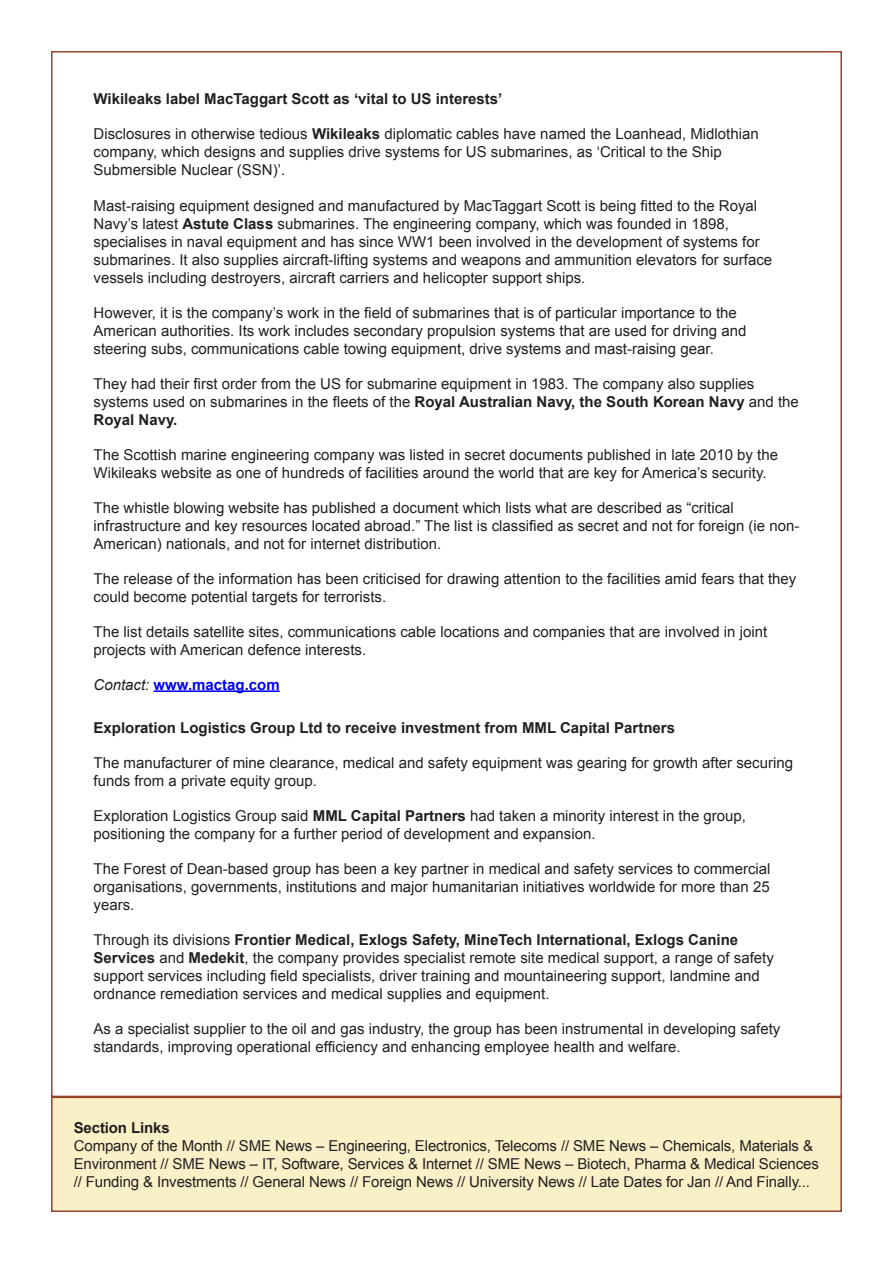
<style>
.page{position:relative;width:893px;height:1263px;background:#fff}
.page>*{position:absolute;margin:0;border:0;box-sizing:border-box;transform-origin:0 0}
.Main_text{font:15px/18px "Arial";color:#231f20}
.Story_title{font:700 15px "Arial";color:#231f20}
.Main_text-2{font:700 15px "Arial";color:#00f}
.s1{font-weight:700}
.s2{font-weight:400;font-style:italic;color:#231f20}
</style>
<div class="page">
<div style="left:52px;top:1097px;width:789px;height:114px;background:#faf0c8"></div>
<div style="left:51px;top:1096px;width:791px;height:116px;border:2px solid #994429"></div>
<hr style="left:154px;top:690px;width:126px;height:2px;background:#00f">
<p class="Story_title" style="left:94px;top:89px;width:410px">Wikileaks label MacTaggart Scott as ‘vital to US interests’</p>
<p class="Main_text" style="left:94px;top:125px;width:667px">Disclosures in otherwise tedious <span class="s1">Wikileaks</span> diplomatic cables have named the Loanhead, Midlothian company, which designs and supplies drive systems for US submarines, as ‘Critical to the Ship<br>Submersible Nuclear (SSN)’.</p>
<p class="Main_text" style="left:94px;top:196px;width:680px">Mast-raising equipment designed and manufactured by MacTaggart Scott is being fitted to the Royal Navy’s latest <span class="s1">Astute Class</span> submarines. The engineering company, which was founded in 1898, specialises in naval equipment and has since WW1 been involved in the development of systems for submarines. It also supplies aircraft-lifting systems and weapons and ammunition elevators for surface vessels including destroyers, aircraft carriers and helicopter support ships.</p>
<p class="Main_text" style="left:94px;top:303px;width:654px">However, it is the company’s work in the field of submarines that is of particular importance to the<br>American authorities. Its work includes secondary propulsion systems that are used for driving and steering subs, communications cable towing equipment, drive systems and mast-raising gear.</p>
<p class="Main_text" style="left:94px;top:374px;width:707px">They had their first order from the US for submarine equipment in 1983. The company also supplies systems used on submarines in the fleets of the <span class="s1">Royal Australian Navy, the South Korean Navy</span> and the<br><span class="s1">Royal Navy.</span></p>
<p class="Main_text" style="left:94px;top:445px;width:686px">The Scottish marine engineering company was listed in secret documents published in late 2010 by the<br>Wikileaks website as one of hundreds of facilities around the world that are key for America’s security.</p>
<p class="Main_text" style="left:94px;top:498px;width:707px">The whistle blowing website has published a document which lists what are described as “critical infrastructure and key resources located abroad.” The list is classified as secret and not for foreign (ie non-<br>American) nationals, and not for internet distribution.</p>
<p class="Main_text" style="left:94px;top:569px;width:704px">The release of the information has been criticised for drawing attention to the facilities amid fears that they could become potential targets for terrorists.</p>
<p class="Main_text" style="left:94px;top:622px;width:675px">The list details satellite sites, communications cable locations and companies that are involved in joint projects with American defence interests.</p>
<p class="Main_text-2" style="left:94px;top:674px;width:188px"><span class="s2">Contact:</span> www.mactag.com</p>
<p class="Story_title" style="left:94px;top:718px;width:583px">Exploration Logistics Group Ltd to receive investment from MML Capital Partners</p>
<p class="Main_text" style="left:94px;top:754px;width:701px">The manufacturer of mine clearance, medical and safety equipment was gearing for growth after securing funds from a private equity group.</p>
<p class="Main_text" style="left:94px;top:807px;width:654px">Exploration Logistics Group said <span class="s1">MML Capital Partners</span> had taken a minority interest in the group, positioning the company for a further period of development and expansion.</p>
<p class="Main_text" style="left:94px;top:860px;width:678px;text-align:justify">The Forest of Dean-based group has been a key partner in medical and safety services to commercial organisations, governments, institutions and major humanitarian initiatives worldwide for more than 25 years.</p>
<p class="Main_text" style="left:94px;top:931px;width:682px">Through its divisions <span class="s1">Frontier Medical, Exlogs Safety, MineTech International, Exlogs Canine Services</span> and <span class="s1">Medekit</span>, the company provides specialist remote site medical support, a range of safety support services including field specialists, driver training and mountaineering support, landmine and ordnance remediation services and medical supplies and equipment.</p>
<p class="Main_text" style="left:94px;top:1020px;width:688px">As a specialist supplier to the oil and gas industry, the group has been instrumental in developing safety standards, improving operational efficiency and enhancing employee health and welfare.</p>
<p class="Story_title" style="left:74px;top:1117px;width:97px">Section Links</p>
<p class="Main_text" style="left:74px;top:1136px;width:746px">Company of the Month // SME News – Engineering, Electronics, Telecoms // SME News – Chemicals, Materials &amp;<br>Environment // SME News – IT, Software, Services &amp; Internet // SME News – Biotech, Pharma &amp; Medical Sciences // Funding &amp; Investments // General News // Foreign News // University News // Late Dates for Jan // And Finally...</p>
</div>
